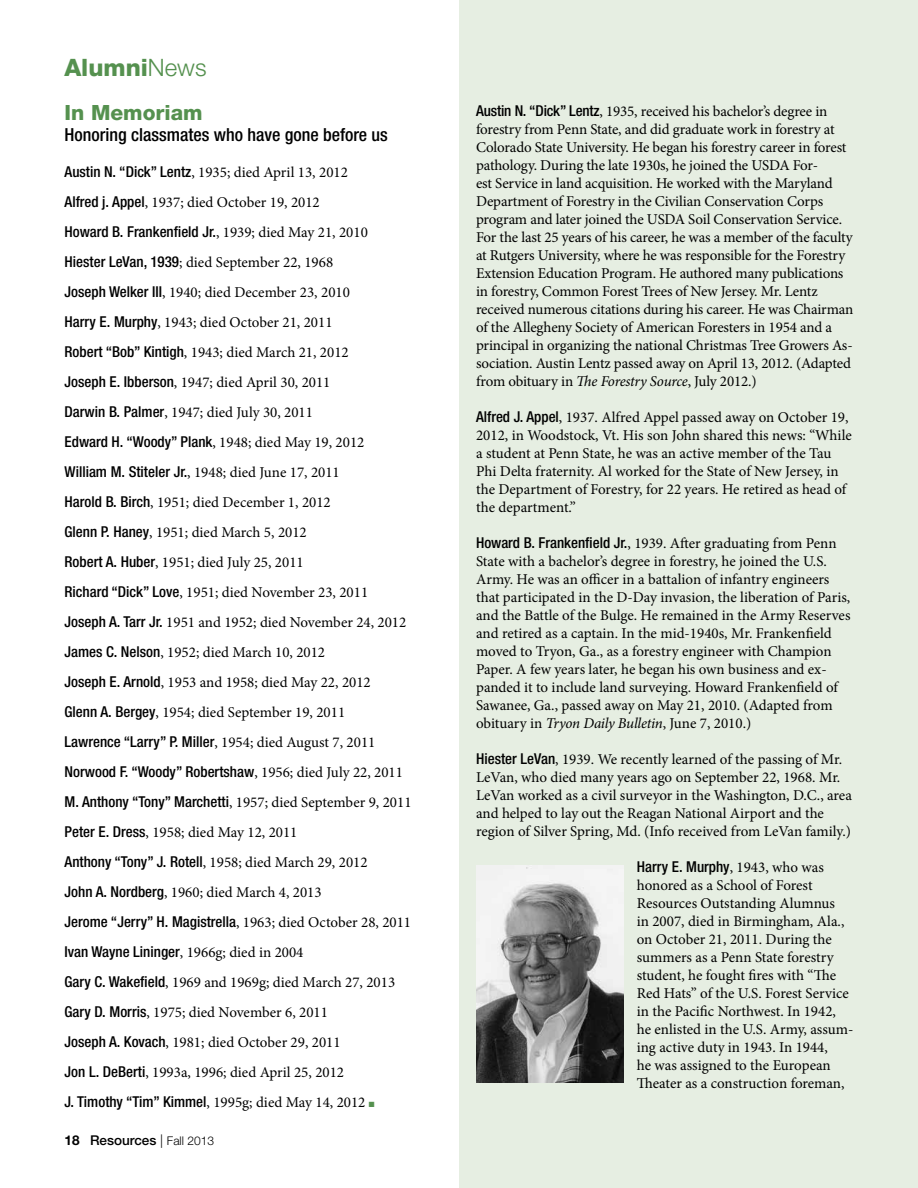
<style>
.page{position:relative;width:918px;height:1188px;background:#fff}
.page>*{position:absolute;margin:0;border:0;box-sizing:border-box;transform-origin:0 0}
.t1{font:800 24px "Helvetica Neue LT Std";color:#55914f}
.t2{font:800 21px "Helvetica Neue LT Std";color:#55914f}
.t3{font:500 condensed 18px "Helvetica Neue LT Std";color:#000}
.t4{font:15px/18px "Minion Pro";letter-spacing:-.005em;color:#000}
.t5{font:500 condensed 15px/30px "Helvetica Neue LT Std";color:#000}
.t6{font:500 13.5px "Helvetica Neue LT Std";color:#000}
.s1{font-weight:300}
.s2{font-family:"Helvetica Neue LT Std";font-weight:500;font-stretch:condensed}
.s3{font-family:"Minion Pro";font-weight:400;font-stretch:normal}
.s4{color:#55914f}
.s5{font-weight:700}
.s6{font-weight:300;font-size:12px}
.s7{font-style:italic}
</style>
<div class="page">
<div style="left:459px;top:0;width:459px;height:1188px;background:#e6eee2"></div>
<img style="left:476px;top:866px;width:147px;height:217px">
<h1 class="t1" style="left:64px;top:53px;width:144px">Alumni<span class="s1">News</span></h1>
<h2 class="t2" style="left:65px;top:100px;width:140px">In Memoriam</h2>
<p class="t3" style="left:65px;top:124px;width:325px">Honoring classmates who have gone before us</p>
<p class="t4" style="left:65px;top:157px;width:285px;line-height:30px"><span class="s2">Austin N. “Dick” Lentz</span>, 1935; died April 13, 2012<br><span class="s2">Alfred j. Appel</span>, 1937; died October 19, 2012</p>
<p class="t5" style="left:65px;top:216px;width:305px">Howard B. Frankenfield Jr.<span class="s3">, 1939; died May 21, 2010</span></p>
<p class="t4" style="left:65px;top:247px;width:287px;line-height:30px"><span class="s2">Hiester LeVan, 1939</span>; died September 22, 1968<br><span class="s2">Joseph Welker III</span>, 1940; died December 23, 2010<br><span class="s2">Harry E. Murphy</span>, 1943; died October 21, 2011<br><span class="s2">Robert “Bob” Kintigh</span>, 1943; died March 21, 2012<br><span class="s2">Joseph E. Ibberson</span>, 1947; died April 30, 2011<br><span class="s2">Darwin B. Palmer</span>, 1947; died July 30, 2011</p>
<p class="t5" style="left:65px;top:426px;width:301px">Edward H. “Woody” Plank<span class="s3">, 1948; died May 19, 2012</span></p>
<p class="t4" style="left:65px;top:457px;width:343px;line-height:30px"><span class="s2">William M. Stiteler Jr.</span>, 1948; died June 17, 2011<br><span class="s2">Harold B. Birch</span>, 1951; died December 1, 2012<br><span class="s2">Glenn P. Haney</span>, 1951; died March 5, 2012<br><span class="s2">Robert A. Huber</span>, 1951; died July 25, 2011<br><span class="s2">Richard “Dick” Love</span>, 1951; died November 23, 2011<br><span class="s2">Joseph A. Tarr Jr.</span> 1951 and 1952; died November 24, 2012<br><span class="s2">James C. Nelson</span>, 1952; died March 10, 2012<br><span class="s2">Joseph E. Arnold</span>, 1953 and 1958; died May 22, 2012<br><span class="s2">Glenn A. Bergey</span>, 1954; died September 19, 2011</p>
<p class="t5" style="left:65px;top:726px;width:340px">Lawrence “Larry” P. Miller<span class="s3">, 1954; died August 7, 2011<br></span>Norwood F. “Woody” Robertshaw<span class="s3">, 1956; died July 22, 2011</span></p>
<p class="t4" style="left:65px;top:787px;width:348px;line-height:30px"><span class="s2">M. Anthony “Tony” Marchetti</span>, 1957; died September 9, 2011<br><span class="s2">Peter E. Dress</span>, 1958; died May 12, 2011<br><span class="s2">Anthony “Tony” J. Rotell</span>, 1958; died March 29, 2012<br><span class="s2">John A. Nordberg</span>, 1960; died March 4, 2013</p>
<p class="t5" style="left:65px;top:906px;width:348px">Jerome “Jerry” H. Magistrella<span class="s3">, 1963; died October 28, 2011<br></span>Ivan Wayne Lininger<span class="s3">, 1966g; died in 2004</span></p>
<p class="t4" style="left:65px;top:967px;width:332px;line-height:30px"><span class="s2">Gary C. Wakefield</span>, 1969 and 1969g; died March 27, 2013<br><span class="s2">Gary D. Morris</span>, 1975; died November 6, 2011<br><span class="s2">Joseph A. Kovach</span>, 1981; died October 29, 2011<br><span class="s2">Jon L. DeBerti</span>, 1993a, 1996; died April 25, 2012<br><span class="s2">J. Timothy “Tim” Kimmel</span>, 1995g; died May 14, 2012 <span class="s4">■</span></p>
<p class="t6" style="left:65px;top:1132px;width:151px"><span class="s5">18</span> Resources <span class="s1">|</span> <span class="s6">Fall 2013</span></p>
<p class="t4" style="left:476px;top:102px;width:379px"><span class="s2">Austin N. “Dick” Lentz</span>, 1935, received his bachelor’s degree in forestry from Penn State, and did graduate work in forestry at Colorado State University. He began his forestry career in forest pathology. During the late 1930s, he joined the USDA For-<br>est Service in land acquisition. He worked with the Maryland Department of Forestry in the Civilian Conservation Corps program and later joined the USDA Soil Conservation Service.<br>For the last 25 years of his career, he was a member of the faculty at Rutgers University, where he was responsible for the Forestry Extension Education Program. He authored many publications in forestry, Common Forest Trees of New Jersey. Mr. Lentz received numerous citations during his career. He was Chairman of the Allegheny Society of American Foresters in 1954 and a principal in organizing the national Christmas Tree Growers As&shy;sociation. Austin Lentz passed away on April 13, 2012. (Adapted from obituary in <span class="s7">The Forestry Source</span>, July 2012.)</p>
<p class="t4" style="left:476px;top:408px;width:377px"><span class="s2">Alfred J. Appel</span>, 1937. Alfred Appel passed away on October 19, 2012, in Woodstock, Vt. His son John shared this news: “While a student at Penn State, he was an active member of the Tau Phi Delta fraternity. Al worked for the State of New Jersey, in the Department of Forestry, for 22 years. He retired as head of the department.”</p>
<p class="t4" style="left:476px;top:534px;width:376px"><span class="s2">Howard B. Frankenfield Jr.</span>, 1939. After graduating from Penn State with a bachelor’s degree in forestry, he joined the U.S.<br>Army. He was an officer in a battalion of infantry engineers that participated in the D-Day invasion, the liberation of Paris, and the Battle of the Bulge. He remained in the Army Reserves and retired as a captain. In the mid-1940s, Mr. Frankenfield moved to Tryon, Ga., as a forestry engineer with Champion Paper. A few years later, he began his own business and ex&shy;panded it to include land surveying. Howard Frankenfield of Sawanee, Ga., passed away on May 21, 2010. (Adapted from obituary in <span class="s7">Tryon Daily Bulletin</span>, June 7, 2010.)</p>
<p class="t4" style="left:476px;top:750px;width:377px"><span class="s2">Hiester LeVan</span>, 1939. We recently learned of the passing of Mr.<br>LeVan, who died many years ago on September 22, 1968. Mr.<br>LeVan worked as a civil surveyor in the Washington, D.C., area and helped to lay out the Reagan National Airport and the region of Silver Spring, Md. (Info received from LeVan family.)</p>
<p class="t5" style="left:637px;top:851px;width:189px">Harry E. Murphy<span class="s3">, 1943, who was</span></p>
<p class="t4" style="left:637px;top:876px;width:218px">honored as a School of Forest<br>Resources Outstanding Alumnus<br>in 2007, died in Birmingham, Ala., on October 21, 2011. During the summers as a Penn State forestry student, he fought fires with “The<br>Red Hats” of the U.S. Forest Service in the Pacific Northwest. In 1942, he enlisted in the U.S. Army, assum&shy;ing active duty in 1943. In 1944,<br>he was assigned to the European<br>Theater as a construction foreman,</p>
</div>
